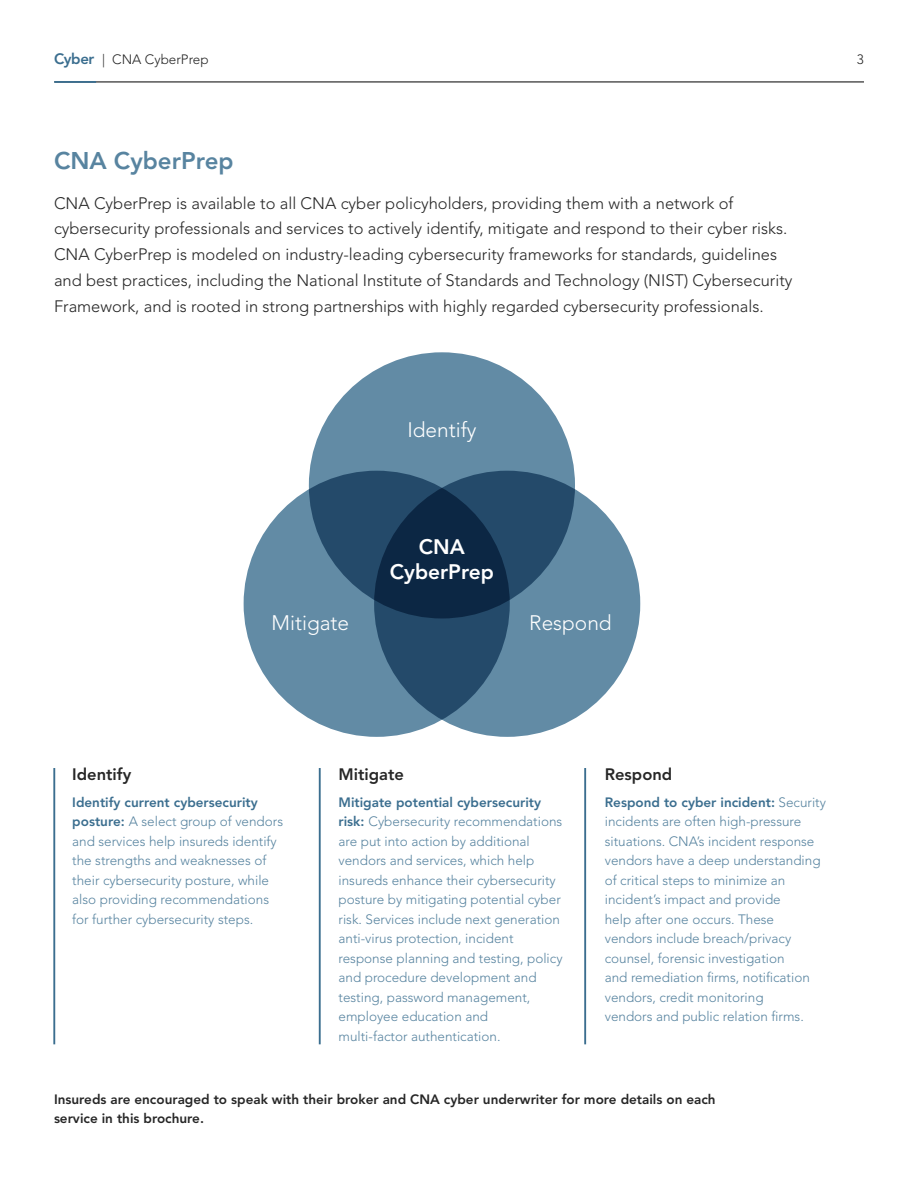
<style>
.page{position:relative;width:918px;height:1188px;background:#fff}
.page>*{position:absolute;margin:0;border:0;box-sizing:border-box;transform-origin:0 0}
.t1{font:800 24px "Avenir LT Std";color:#5884a0}
.t2{font:300 20.85px "Avenir LT Std";color:#fff}
.t3{font:800 20.85px/25px "Avenir LT Std";color:#fff;text-align:center}
.t4{font:300 16.5px/25.8px "Avenir LT Std";color:#262626}
.t5{font:800 16.5px "Avenir LT Std";color:#262626}
.t6{font:300 13.5px/19.5px "Avenir LT Std";color:#5884a0}
.t7{font:800 13.5px/19.5px "Avenir LT Std";color:#262626}
.t8{font:300 13.5px "Avenir LT Std";color:#262626}
.s1{font-weight:800;font-size:15px;color:#3b6e8f}
.s2{font-weight:800;color:#3b6e8f}
</style>
<div class="page">
<div style="left:309px;top:352px;width:266px;height:266px;background:#628ba5;border-radius:50%"></div>
<svg style="left:244px;top:471px;width:266px;height:266px;background:#517995"></svg>
<svg style="left:374px;top:471px;width:266px;height:266px;background:#3a5e7b"></svg>
<hr style="left:53px;top:768px;width:2px;height:276px;background:#3b6e8f">
<hr style="left:319px;top:768px;width:2px;height:276px;background:#3b6e8f">
<hr style="left:584px;top:768px;width:2px;height:276px;background:#3b6e8f">
<hr style="left:54px;top:82px;width:810px;height:1px;background:#000">
<hr style="left:54px;top:81px;width:42px;height:2px;background:#3b6e8f">
<p class="t8" style="left:54px;top:51px;width:156px"><span class="s1">Cyber</span> | CNA CyberPrep</p>
<p class="t8" style="left:857px;top:51px;width:9px">3</p>
<h1 class="t1" style="left:54px;top:147px;width:181px">CNA CyberPrep</h1>
<p class="t4" style="left:54px;top:190px;width:740px">CNA CyberPrep is available to all CNA cyber policyholders, providing them with a network of cybersecurity professionals and services to actively identify, mitigate and respond to their cyber risks.<br>CNA CyberPrep is modeled on industry-leading cybersecurity frameworks for standards, guidelines and best practices, including the National Institute of Standards and Technology (NIST) Cybersecurity Framework, and is rooted in strong partnerships with highly regarded cybersecurity professionals.</p>
<h2 class="t2" style="left:407px;top:417px;width:71px">Identify</h2>
<h2 class="t3" style="left:390px;top:534px;width:106px">CNA<br>CyberPrep</h2>
<h2 class="t2" style="left:272px;top:610px;width:79px">Mitigate</h2>
<h2 class="t2" style="left:529px;top:610px;width:84px">Respond</h2>
<p class="t5" style="left:72px;top:765px;width:61px">Identify</p>
<p class="t6" style="left:72px;top:792px;width:212px"><span class="s2">Identify current cybersecurity posture:</span> A select group of vendors and services help insureds identify the strengths and weaknesses of their cybersecurity posture, while also providing recommendations for further cybersecurity steps.</p>
<p class="t5" style="left:339px;top:765px;width:67px">Mitigate</p>
<p class="t6" style="left:339px;top:792px;width:226px"><span class="s2">Mitigate potential cybersecurity risk:</span> Cybersecurity recommendations are put into action by additional vendors and services, which help insureds enhance their cybersecurity posture by mitigating potential cyber risk. Services include next generation anti-virus protection, incident response planning and testing, policy and procedure development and testing, password management, employee education and<br>multi-factor authentication.</p>
<p class="t5" style="left:605px;top:765px;width:69px">Respond</p>
<p class="t6" style="left:605px;top:792px;width:223px"><span class="s2">Respond to cyber incident:</span> Security incidents are often high-pressure situations. CNA’s incident response vendors have a deep understanding of critical steps to minimize an incident’s impact and provide<br>help after one occurs. These<br>vendors include breach/privacy counsel, forensic investigation<br>and remediation firms, notification vendors, credit monitoring<br>vendors and public relation firms.</p>
<p class="t7" style="left:54px;top:1089px;width:663px">Insureds are encouraged to speak with their broker and CNA cyber underwriter for more details on each service in this brochure.</p>
</div>
